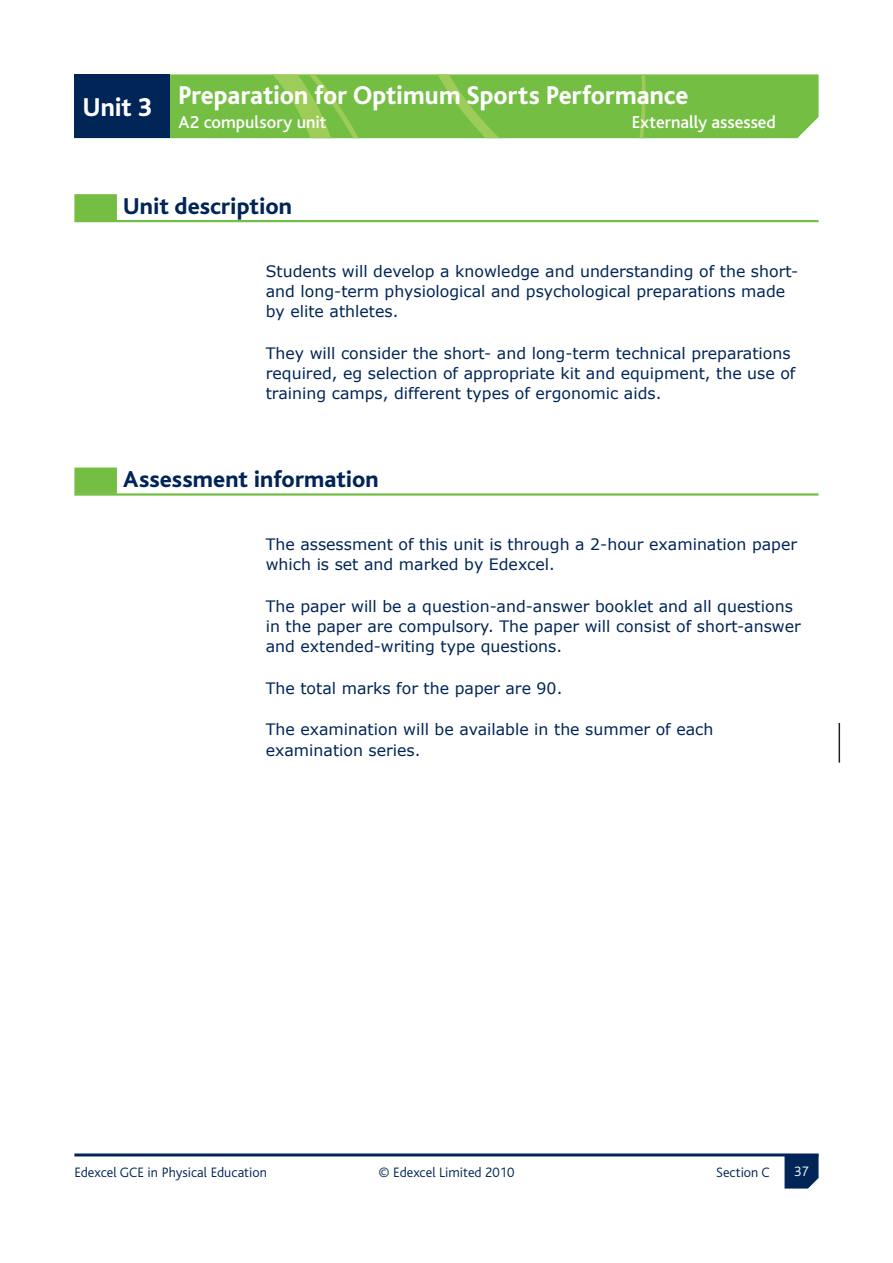
<style>
.page{position:relative;width:893px;height:1263px;background:#fff}
.page>*{position:absolute;margin:0;border:0;box-sizing:border-box;transform-origin:0 0}
.t1{font:800 27px "Bliss";color:#fff;scale:.95 1}
.t2{font:800 24px "Bliss";color:#002556}
.t3{font:500 18px "Bliss";color:#fff}
.t4{font:15.75px/20.2px "Verdana";color:#002556}
.t5{font:300 14.25px "Bliss";color:#002556}
.t6{font:300 14.25px "Bliss";color:#fff}
</style>
<div class="page">
<svg style="left:170px;top:74px;width:649px;height:64px;background:#78c046"></svg>
<div style="left:74px;top:74px;width:96px;height:64px;background:#002556"></div>
<svg style="left:784px;top:1156px;width:35px;height:32px"></svg>
<hr style="left:74px;top:1153px;width:745px;height:3px;background:#002556">
<div style="left:74px;top:194px;width:43px;height:26px;background:#74bf43"></div>
<hr style="left:74px;top:220px;width:745px;height:2px;background:#74bf43">
<div style="left:74px;top:468px;width:43px;height:26px;background:#74bf43"></div>
<hr style="left:74px;top:493px;width:745px;height:3px;background:#74bf43">
<hr style="left:839px;top:723px;width:1px;height:40px;background:#231f20">
<h1 class="t1" style="left:83px;top:94px;width:74px">Unit 3</h1>
<h1 class="t1" style="left:179px;top:81px;width:538px">Preparation for Optimum Sports Performance</h1>
<p class="t3" style="left:179px;top:112px;width:149px">A2 compulsory unit</p>
<p class="t3" style="left:632px;top:112px;width:146px">Externally assessed</p>
<h2 class="t2" style="left:123px;top:193px;width:170px">Unit description</h2>
<p class="t4" style="left:266px;top:260px;width:534px">Students will develop a knowledge and understanding of the short&shy;and long-term physiological and psychological preparations made by elite athletes.</p>
<p class="t4" style="left:266px;top:342px;width:531px">They will consider the short- and long-term technical preparations required, eg selection of appropriate kit and equipment, the use of training camps, different types of ergonomic aids.</p>
<h2 class="t2" style="left:123px;top:467px;width:257px">Assessment information</h2>
<p class="t4" style="left:266px;top:534px;width:533px">The assessment of this unit is through a 2-hour examination paper which is set and marked by Edexcel.</p>
<p class="t4" style="left:266px;top:595px;width:537px">The paper will be a question-and-answer booklet and all questions in the paper are compulsory. The paper will consist of short-answer and extended-writing type questions.</p>
<p class="t4" style="left:266px;top:677px;width:298px">The total marks for the paper are 90.</p>
<p class="t4" style="left:266px;top:719px;width:449px">The examination will be available in the summer of each examination series.</p>
<p class="t5" style="left:74px;top:1164px;width:194px">Edexcel GCE in Physical Education</p>
<p class="t5" style="left:378px;top:1164px;width:138px">© Edexcel Limited 2010</p>
<p class="t5" style="left:716px;top:1164px;width:55px">Section C</p>
<p class="t6" style="left:794px;top:1164px;width:8px">37</p>
</div>
